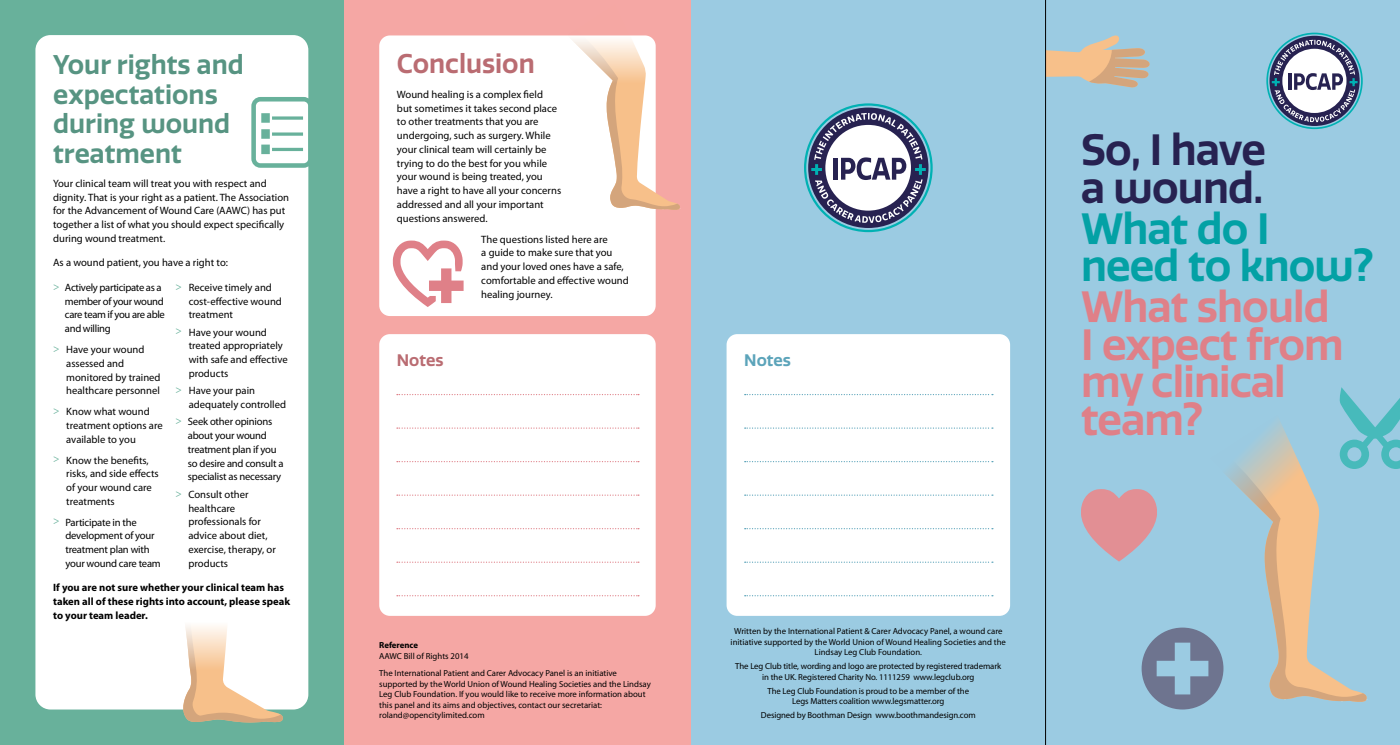
<style>
.page{position:relative;width:1400px;height:745px;background:#fff}
.page>*{position:absolute;margin:0;border:0;box-sizing:border-box;transform-origin:0 0}
.t1{font:600 42.5px/37.5px "Quatro";letter-spacing:-.02em;color:#df8088}
.t2{font:600 42.5px/37.5px "Quatro";letter-spacing:-.02em;color:#03a1a5}
.t3{font:600 42.5px/37.5px "Quatro";letter-spacing:-.02em;color:#272251}
.t4{font:600 26.25px/29.4px "Quatro";color:#579482}
.t5{font:600 26.25px "Quatro";color:#ba6c72}
.t6{font:600 16.25px "Quatro";color:#ba6c72}
.t7{font:600 16.25px "Quatro";color:#5ca4ba}
.t8{font:10.62px/13.8px "Myriad Pro";color:#000}
.t9{font:10.62px/13.8px "Myriad Pro";letter-spacing:-.02em;color:#000}
.t10{font:700 10.62px/13.8px "Myriad Pro";color:#000}
.t11{font:10.62px/13.8px "Myriad Pro";letter-spacing:-.03em;color:#000}
.t12{font:8.75px/10.5px "Myriad Pro";color:#000;text-align:center}
.t13{font:700 8.75px "Myriad Pro";color:#000}
.s1{color:#68b19b}
</style>
<div class="page">
<div style="left:344px;top:0;width:347px;height:744px;background:#f5a7a4"></div>
<div style="left:0;top:0;width:344px;height:744px;background:#68b19b"></div>
<div style="left:690px;top:0;width:355px;height:744px;background:#9bcbe2"></div>
<div style="left:1045px;top:0;width:354px;height:744px;background:#9bcbe2"></div>
<div style="left:35px;top:35px;width:273px;height:674px;background:#fff;border-radius:15px"></div>
<div style="left:379px;top:35px;width:277px;height:281px;background:#fff;border-radius:11px"></div>
<div style="left:379px;top:334px;width:277px;height:281px;background:#fff;border-radius:11px"></div>
<div style="left:726px;top:334px;width:284px;height:281px;background:#fff;border-radius:11px"></div>
<svg style="left:1046px;top:31px;width:104px;height:58px"></svg>
<svg style="left:1081px;top:387px;width:319px;height:322px"></svg>
<svg style="left:566px;top:35px;width:115px;height:175px"></svg>
<svg style="left:182px;top:625px;width:102px;height:98px"></svg>
<svg style="left:393px;top:240px;width:70px;height:67px"></svg>
<svg style="left:251px;top:97px;width:58px;height:71px"></svg>
<svg style="left:397px;top:394px;width:242px;height:1px"></svg>
<svg style="left:745px;top:394px;width:248px;height:1px"></svg>
<svg style="left:397px;top:461px;width:242px;height:1px"></svg>
<svg style="left:745px;top:461px;width:248px;height:1px"></svg>
<svg style="left:397px;top:528px;width:242px;height:1px"></svg>
<svg style="left:745px;top:528px;width:248px;height:1px"></svg>
<svg style="left:397px;top:427px;width:242px;height:1px"></svg>
<svg style="left:745px;top:427px;width:248px;height:1px"></svg>
<svg style="left:397px;top:494px;width:242px;height:1px"></svg>
<svg style="left:745px;top:494px;width:248px;height:1px"></svg>
<svg style="left:397px;top:561px;width:242px;height:1px"></svg>
<svg style="left:745px;top:561px;width:248px;height:1px"></svg>
<svg style="left:397px;top:595px;width:242px;height:1px"></svg>
<svg style="left:745px;top:595px;width:248px;height:1px"></svg>
<hr style="left:1045px;top:0;width:1px;height:744px;background:#000">
<div style="left:1266px;top:33px;width:96px;height:96px;border:2px solid #00b1b3;border-radius:50%"></div>
<svg style="left:1269px;top:36px;width:90px;height:90px;background:#8f9eb4"></svg>
<svg style="left:808px;top:107px;width:120px;height:121px"></svg>
<h2 class="t4" style="left:53px;top:51px;width:192px">Your rights and expectations during wound treatment</h2>
<p class="t8" style="left:53px;top:176px;width:237px">Your clinical team will treat you with respect and dignity. That is your right as a patient. The Association for the Advancement of Wound Care (AAWC) has put together a list of what you should expect specifically during wound treatment.</p>
<p class="t8" style="left:53px;top:256px;width:176px">As a wound patient, you have a right to:</p>
<p class="t11" style="left:65px;top:280px;width:101px;text-indent:-12px"><span class="s1">&gt;</span> Actively participate as a member of your wound care team if you are able and willing</p>
<p class="t8" style="left:66px;top:342px;width:96px;text-indent:-13px"><span class="s1">&gt;</span> Have your wound assessed and monitored by trained healthcare personnel</p>
<p class="t8" style="left:66px;top:404px;width:98px;text-indent:-13px"><span class="s1">&gt;</span> Know what wound treatment options are available to you</p>
<p class="t8" style="left:66px;top:452px;width:94px;text-indent:-13px"><span class="s1">&gt;</span> Know the benefits, risks, and side effects of your wound care treatments</p>
<p class="t9" style="left:65px;top:514px;width:97px;text-indent:-12px"><span class="s1">&gt;</span> Participate in the development of your treatment plan with your wound care team</p>
<p class="t8" style="left:189px;top:280px;width:95px;text-indent:-13px"><span class="s1">&gt;</span> Receive timely and cost-effective wound treatment</p>
<p class="t8" style="left:189px;top:325px;width:101px;text-indent:-13px"><span class="s1">&gt;</span> Have your wound treated appropriately with safe and effective products</p>
<p class="t8" style="left:189px;top:383px;width:99px;text-indent:-13px"><span class="s1">&gt;</span> Have your pain adequately controlled</p>
<p class="t9" style="left:188px;top:414px;width:97px;text-indent:-12px"><span class="s1">&gt;</span> Seek other opinions about your wound treatment plan if you so desire and consult a specialist as necessary</p>
<p class="t8" style="left:188px;top:487px;width:89px;text-indent:-13px"><span class="s1">&gt;</span> Consult other healthcare professionals for advice about diet, exercise, therapy, or products</p>
<p class="t10" style="left:53px;top:580px;width:238px">If you are not sure whether your clinical team has taken all of these rights into account, please speak to your team leader.</p>
<h2 class="t5" style="left:397px;top:49px;width:139px">Conclusion</h2>
<p class="t8" style="left:397px;top:87px;width:166px">Wound healing is a complex field<br>but sometimes it takes second place to other treatments that you are undergoing, such as surgery. While your clinical team will certainly be trying to do the best for you while your wound is being treated, you have a right to have all your concerns addressed and all your important questions answered.</p>
<p class="t8" style="left:481px;top:232px;width:149px">The questions listed here are<br>a guide to make sure that you and your loved ones have a safe, comfortable and effective wound healing journey.</p>
<h3 class="t6" style="left:397px;top:350px;width:48px">Notes</h3>
<h3 class="t7" style="left:744px;top:350px;width:48px">Notes</h3>
<h1 class="t3" style="left:1081px;top:132px;width:186px">So, I have a wound.</h1>
<h1 class="t2" style="left:1081px;top:210px;width:294px">What do I need to know?</h1>
<h1 class="t1" style="left:1081px;top:289px;width:264px">What should<br>I expect from my clinical team?</h1>
<p class="t13" style="left:379px;top:639px;width:40px">Reference</p>
<p class="t12" style="left:379px;top:646px;width:239px;line-height:17.6px;text-align:left">AAWC Bill of Rights 2014<br>The International Patient and Carer Advocacy Panel is an initiative</p>
<p class="t12" style="left:379px;top:678px;width:273px;text-align:left">supported by the World Union of Wound Healing Societies and the Lindsay Leg Club Foundation. If you would like to receive more information about this panel and its aims and objectives, contact our secretariat: roland@opencitylimited.com</p>
<p class="t12" style="left:730px;top:625px;width:277px">Written by the International Patient &amp; Carer Advocacy Panel, a wound care initiative supported by the World Union of Wound Healing Societies and the<br>Lindsay Leg Club Foundation.</p>
<p class="t12" style="left:735px;top:660px;width:267px">The Leg Club title, wording and logo are protected by registered trademark in the UK. Registered Charity No. 1111259 www.legclub.org</p>
<p class="t12" style="left:767px;top:685px;width:203px">The Leg Club Foundation is proud to be a member of the<br>Legs Matters coalition www.legsmatter.org</p>
<p class="t12" style="left:761px;top:709px;width:216px">Designed by Boothman Design www.boothmandesign.com</p>
</div>
